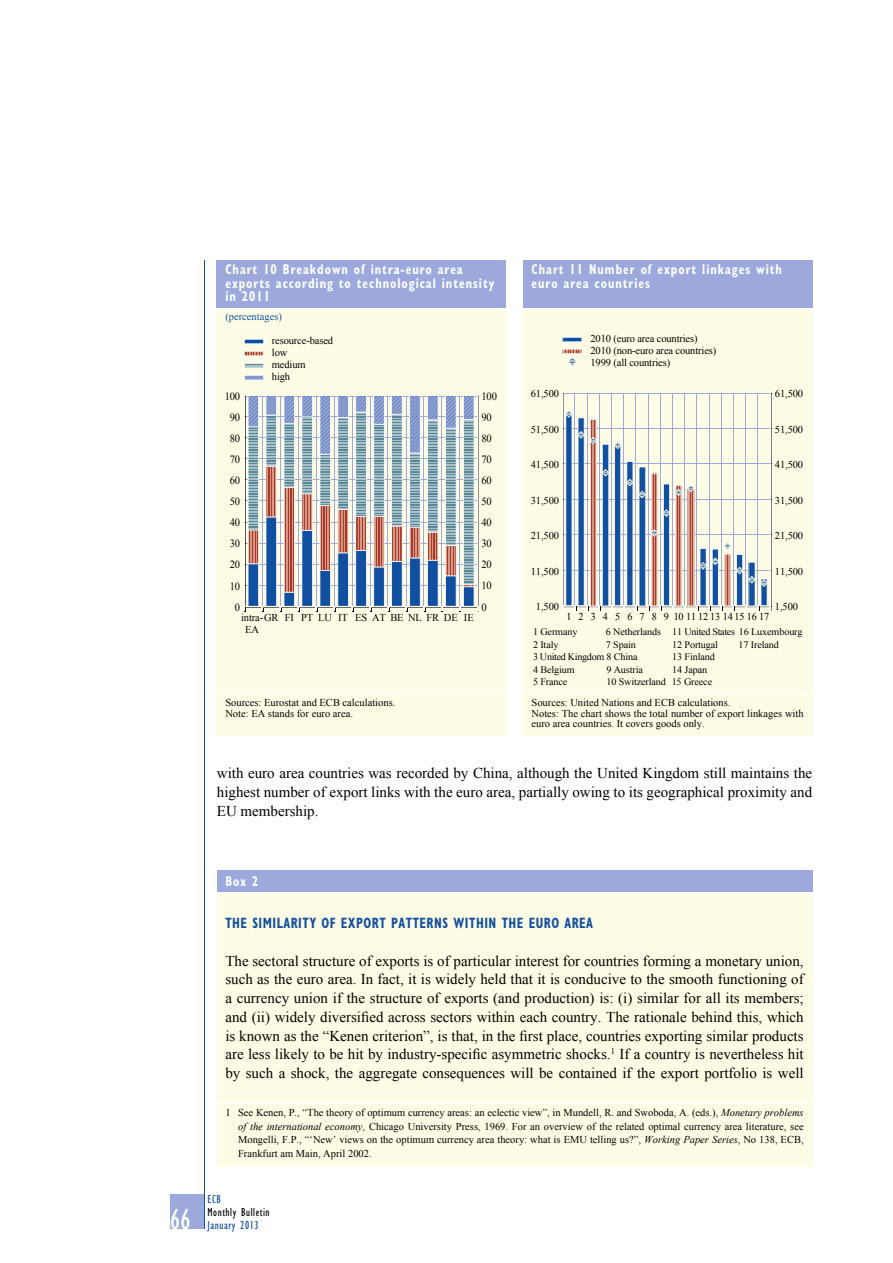
<style>
.page{position:relative;width:893px;height:1263px;background:#fff}
.page>*{position:absolute;margin:0;border:0;box-sizing:border-box;transform-origin:0 0}
.t1{font:condensed 30px "Gill Sans Myriad";color:#fff;scale:.95 1}
.t2{font:15px/18.8px "Times New Roman WGL";color:#000;text-align:justify}
.t3{font:700 condensed 15px "Gill Sans Myriad";letter-spacing:.04em;color:#114fa0;scale:.85 1}
.t4{font:700 condensed 14.25px/13.5px "Gill Sans Myriad";letter-spacing:.08em;color:#fff;scale:.85 1}
.t5{font:condensed 12px "Gill Sans Myriad";letter-spacing:.05em;color:#000;scale:.95 1}
.t6{font:condensed 12px "Gill Sans Myriad";letter-spacing:.05em;color:#114fa0;scale:.95 1}
.t7{font:11.1px "Times New Roman WGL";letter-spacing:-.015em;color:#000;scale:.95 1}
.t8{font:10.5px/12px "Times New Roman WGL";color:#000}
.t9{font:10.5px "Times New Roman WGL";color:#114fa0}
.t10{font:9.9px/12.6px "Times New Roman WGL";letter-spacing:-.015em;color:#000}
.s1{color:#fffce6}
.s2{font-style:italic}
</style>
<div class="page">
<div style="left:170px;top:1195px;width:34px;height:34px;background:#9da9dc"></div>
<hr style="left:204px;top:261px;width:1px;height:968px;background:#114fa0">
<div style="left:217px;top:872px;width:595px;height:293px;background:#fffce6"></div>
<div style="left:217px;top:870px;width:595px;height:22px;background:#9da9dc"></div>
<hr style="left:217px;top:892px;width:595px;height:1px;background:#fff">
<hr style="left:217px;top:1102px;width:595px;height:1px;background:#fff">
<div style="left:217px;top:260px;width:289px;height:476px;background:#fffce6"></div>
<div style="left:217px;top:260px;width:289px;height:49px;background:#9da9dc"></div>
<hr style="left:217px;top:309px;width:289px;height:1px;background:#fff">
<hr style="left:217px;top:692px;width:289px;height:2px;background:#fff">
<svg style="left:244px;top:395px;width:235px;height:216px"></svg>
<svg style="left:244px;top:375px;width:20px;height:5px"></svg>
<svg style="left:244px;top:363px;width:20px;height:5px"></svg>
<svg style="left:244px;top:351px;width:20px;height:5px"></svg>
<svg style="left:244px;top:339px;width:20px;height:5px"></svg>
<div style="left:523px;top:260px;width:289px;height:476px;background:#fffce6"></div>
<div style="left:523px;top:260px;width:289px;height:49px;background:#9da9dc"></div>
<hr style="left:523px;top:692px;width:289px;height:2px;background:#fff">
<hr style="left:523px;top:309px;width:289px;height:1px;background:#fff">
<svg style="left:562px;top:393px;width:210px;height:218px"></svg>
<svg style="left:562px;top:337px;width:20px;height:5px"></svg>
<svg style="left:562px;top:349px;width:20px;height:17px"></svg>
<h3 class="t4" style="left:225px;top:263px;width:318px"><span class="s1">Chart 10</span> breakdown of intra-euro area exports according to technological intensity in 2011</h3>
<p class="t9" style="left:225px;top:310px;width:58px">(percentages)</p>
<p class="t8" style="left:272px;top:334px;width:63px">resource-based low<br>medium<br>high</p>
<p class="t7" style="left:225px;top:389px;width:18px">100</p>
<p class="t7" style="left:481px;top:389px;width:18px">100</p>
<p class="t7" style="left:230px;top:410px;width:12px">90</p>
<p class="t7" style="left:481px;top:410px;width:12px">90</p>
<p class="t7" style="left:230px;top:431px;width:12px">80</p>
<p class="t7" style="left:481px;top:431px;width:12px">80</p>
<p class="t7" style="left:230px;top:452px;width:12px">70</p>
<p class="t7" style="left:481px;top:452px;width:12px">70</p>
<p class="t7" style="left:230px;top:473px;width:12px">60</p>
<p class="t7" style="left:481px;top:473px;width:12px">60</p>
<p class="t7" style="left:230px;top:494px;width:12px">50</p>
<p class="t7" style="left:481px;top:494px;width:12px">50</p>
<p class="t7" style="left:230px;top:515px;width:12px">40</p>
<p class="t7" style="left:481px;top:515px;width:12px">40</p>
<p class="t7" style="left:230px;top:536px;width:12px">30</p>
<p class="t7" style="left:481px;top:536px;width:12px">30</p>
<p class="t7" style="left:230px;top:557px;width:12px">20</p>
<p class="t7" style="left:481px;top:557px;width:12px">20</p>
<p class="t7" style="left:230px;top:578px;width:12px">10</p>
<p class="t7" style="left:481px;top:578px;width:12px">10</p>
<p class="t7" style="left:235px;top:599px;width:7px">0</p>
<p class="t7" style="left:481px;top:599px;width:7px">0</p>
<p class="t8" style="left:245px;top:611px;width:230px;text-indent:-4px">intra-GR FI PT LU IT ES AT BE NL FR DE IE<br>EA</p>
<p class="t8" style="left:225px;top:697px;width:172px;line-height:10.5px">Sources: Eurostat and ECB calculations.<br>Note: EA stands for euro area.</p>
<h3 class="t4" style="left:531px;top:263px;width:296px"><span class="s1">Chart 11</span> number of export linkages with euro area countries</h3>
<p class="t8" style="left:590px;top:332px;width:127px">2010 (euro area countries)<br>2010 (non-euro area countries)<br>1999 (all countries)</p>
<p class="t8" style="left:531px;top:388px;width:30px">61,500</p>
<p class="t8" style="left:775px;top:388px;width:30px">61,500</p>
<p class="t8" style="left:531px;top:423px;width:30px">51,500</p>
<p class="t8" style="left:775px;top:423px;width:30px">51,500</p>
<p class="t8" style="left:531px;top:459px;width:30px">41,500</p>
<p class="t8" style="left:775px;top:459px;width:30px">41,500</p>
<p class="t8" style="left:531px;top:494px;width:30px">31,500</p>
<p class="t8" style="left:775px;top:494px;width:30px">31,500</p>
<p class="t8" style="left:531px;top:529px;width:30px">21,500</p>
<p class="t8" style="left:775px;top:529px;width:30px">21,500</p>
<p class="t8" style="left:531px;top:565px;width:30px">11,500</p>
<p class="t8" style="left:775px;top:565px;width:30px">11,500</p>
<p class="t8" style="left:536px;top:600px;width:25px">1,500</p>
<p class="t8" style="left:775px;top:600px;width:25px">1,500</p>
<p class="t8" style="left:566px;top:610px;width:204px">1 2 3 4 5 6 7 8 9 1011121314151617</p>
<p class="t10" style="left:672px;top:625px;width:132px">11 United States 16 Luxembourg<br>12 Portugal<br>13 Finland<br>14 Japan<br>15 Greece</p>
<p class="t10" style="left:606px;top:625px;width:57px">6 Netherlands<br>7 Spain</p>
<p class="t10" style="left:606px;top:663px;width:61px">9 Austria<br>10 Switzerland</p>
<p class="t10" style="left:533px;top:625px;width:106px">1 Germany<br>2 Italy<br>3 United Kingdom 8 China<br>4 Belgium<br>5 France</p>
<p class="t10" style="left:738px;top:638px;width:42px">17 Ireland</p>
<p class="t8" style="left:531px;top:697px;width:274px;line-height:10.5px">Sources: United Nations and ECB calculations.<br>Notes: The chart shows the total number of export linkages with euro area countries. It covers goods only.</p>
<h2 class="t2" style="left:217px;top:763px;width:597px">with euro area countries was recorded by China, although the United Kingdom still maintains the highest number of export links with the euro area, partially owing to its geographical proximity and EU membership.</h2>
<h3 class="t4" style="left:225px;top:875px;width:41px">box 2</h3>
<h2 class="t3" style="left:225px;top:914px;width:434px">the Similarity oF eXPort PatternS within the euro area</h2>
<p class="t2" style="left:225px;top:951px;width:580px">The sectoral structure of exports is of particular interest for countries forming a monetary union, such as the euro area. In fact, it is widely held that it is conducive to the smooth functioning of a currency union if the structure of exports (and production) is: (i) similar for all its members; and (ii) widely diversified across sectors within each country. The rationale behind this, which is known as the “Kenen criterion”, is that, in the first place, countries exporting similar products are less likely to be hit by industry-specific asymmetric shocks.<sup>1</sup> If a country is nevertheless hit by such a shock, the aggregate consequences will be contained if the export portfolio is well</p>
<p class="t8" style="left:238px;top:1106px;width:567px;line-height:13.5px;text-align:justify;text-indent:-13px">1 See Kenen, P., “The theory of optimum currency areas: an eclectic view”, in Mundell, R. and Swoboda, A. (eds.), <span class="s2">Monetary problems of the international economy</span>, Chicago University Press, 1969. For an overview of the related optimal currency area literature, see Mongelli, F.P., “‘New’ views on the optimum currency area theory: what is EMU telling us?”, <span class="s2">Working Paper Series</span>, No 138, ECB, Frankfurt am Main, April 2002.</p>
<p class="t6" style="left:207px;top:1191px;width:16px">ECB</p>
<p class="t5" style="left:207px;top:1205px;width:67px">Monthly Bulletin</p>
<h1 class="t1" style="left:170px;top:1201px;width:23px">66</h1>
<p class="t6" style="left:207px;top:1218px;width:55px">January 2013</p>
</div>
